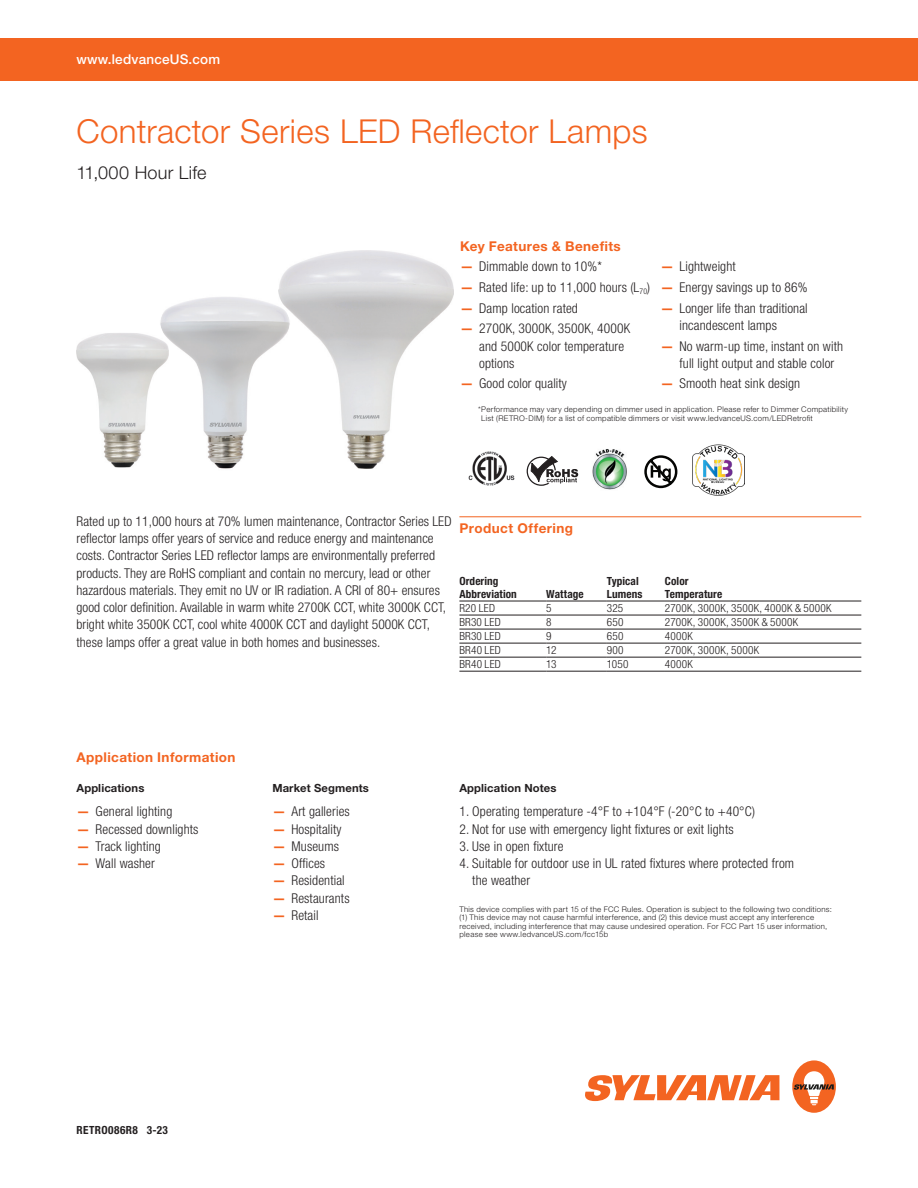
<style>
.page{position:relative;width:918px;height:1188px;background:#fff}
.page>*{position:absolute;margin:0;border:0;box-sizing:border-box;transform-origin:0 0}
.t1{font:300 33px "Helvetica Neue LT Pro";letter-spacing:.01em;color:#f36421}
.t2{font:300 18px "Helvetica Neue LT Pro";letter-spacing:.015em;color:#231f20}
.t3{font:300 condensed 13.5px/17.2px "Helvetica Neue LT Pro";letter-spacing:.01em;color:#231f20}
.t4{font:700 13.5px "Helvetica Neue LT Pro";letter-spacing:.03em;color:#f36421}
.t5{font:500 13.5px "Helvetica Neue LT Pro";letter-spacing:.015em;color:#fff}
.t6{font:300 condensed 11.25px "Helvetica Neue LT Pro";letter-spacing:.02em;color:#231f20}
.t7{font:700 condensed 11.25px/13.5px "Helvetica Neue LT Pro";letter-spacing:.005em;color:#231f20}
.t8{font:700 11.25px "Helvetica Neue LT Pro";letter-spacing:.01em;color:#231f20}
.t9{font:700 condensed 11.25px "Helvetica Neue LT Pro";letter-spacing:.04em;color:#231f20}
.t10{font:300 7.8px/8.6px "Helvetica Neue LT Pro";letter-spacing:.04em;color:#231f20}
.s1{font-weight:700;font-stretch:normal;color:#f36421}
</style>
<div class="page">
<img style="left:279px;top:251px;width:174px;height:218px">
<svg style="left:644px;top:455px;width:34px;height:33px"></svg>
<img style="left:592px;top:449px;width:35px;height:41px">
<svg style="left:527px;top:457px;width:51px;height:29px"></svg>
<div style="left:0;top:38px;width:918px;height:43px;background:#f36421"></div>
<img style="left:468px;top:451px;width:46px;height:35px">
<img style="left:76px;top:333px;width:83px;height:134px">
<img style="left:159px;top:294px;width:132px;height:175px">
<svg style="left:585px;top:1075px;width:194px;height:26px"></svg>
<div style="left:792px;top:1060px;width:44px;height:53px;background:#f36421;border-radius:50%"></div>
<svg style="left:793px;top:1071px;width:41px;height:34px"></svg>
<img style="left:692px;top:444px;width:52px;height:52px">
<hr style="left:459px;top:516px;width:402px;height:1px;background:#f36421">
<hr style="left:459px;top:601px;width:87px;height:1px;background:#231f20">
<hr style="left:546px;top:601px;width:61px;height:1px;background:#231f20">
<hr style="left:607px;top:601px;width:58px;height:1px;background:#231f20">
<hr style="left:665px;top:601px;width:196px;height:1px;background:#231f20">
<hr style="left:459px;top:615px;width:87px;height:1px;background:#231f20">
<hr style="left:546px;top:615px;width:61px;height:1px;background:#231f20">
<hr style="left:607px;top:615px;width:58px;height:1px;background:#231f20">
<hr style="left:665px;top:615px;width:196px;height:1px;background:#231f20">
<hr style="left:459px;top:629px;width:87px;height:1px;background:#231f20">
<hr style="left:546px;top:629px;width:61px;height:1px;background:#231f20">
<hr style="left:607px;top:629px;width:58px;height:1px;background:#231f20">
<hr style="left:665px;top:629px;width:196px;height:1px;background:#231f20">
<hr style="left:459px;top:643px;width:87px;height:1px;background:#231f20">
<hr style="left:546px;top:643px;width:61px;height:1px;background:#231f20">
<hr style="left:607px;top:643px;width:58px;height:1px;background:#231f20">
<hr style="left:665px;top:643px;width:196px;height:1px;background:#231f20">
<hr style="left:459px;top:657px;width:87px;height:1px;background:#231f20">
<hr style="left:546px;top:657px;width:61px;height:1px;background:#231f20">
<hr style="left:607px;top:657px;width:58px;height:1px;background:#231f20">
<hr style="left:665px;top:657px;width:196px;height:1px;background:#231f20">
<hr style="left:459px;top:671px;width:87px;height:1px;background:#231f20">
<hr style="left:546px;top:671px;width:61px;height:1px;background:#231f20">
<hr style="left:607px;top:671px;width:58px;height:1px;background:#231f20">
<hr style="left:665px;top:671px;width:196px;height:1px;background:#231f20">
<p class="t5" style="left:77px;top:51px;width:145px">www.ledvanceUS.com</p>
<h1 class="t1" style="left:77px;top:111px;width:573px">Contractor Series LED Reflector Lamps</h1>
<h2 class="t2" style="left:77px;top:162px;width:132px">11,000 Hour Life</h2>
<p class="t4" style="left:460px;top:238px;width:162px">Key Features &amp; Benefits</p>
<p class="t3" style="left:460px;top:258px;width:143px"><span class="s1">—</span> Dimmable down to 10%*</p>
<p class="t3" style="left:460px;top:279px;width:192px"><span class="s1">—</span> Rated life: up to 11,000 hours (L<sub>70</sub>)</p>
<p class="t3" style="left:460px;top:299px;width:119px"><span class="s1">—</span> Damp location rated</p>
<p class="t3" style="left:479px;top:320px;width:152px;text-indent:-19px"><span class="s1">—</span> 2700K, 3000K, 3500K, 4000K and 5000K color temperature options</p>
<p class="t3" style="left:460px;top:375px;width:108px"><span class="s1">—</span> Good color quality</p>
<p class="t3" style="left:660px;top:258px;width:77px"><span class="s1">—</span> Lightweight</p>
<p class="t3" style="left:660px;top:279px;width:149px"><span class="s1">—</span> Energy savings up to 86%</p>
<p class="t3" style="left:680px;top:299px;width:130px;text-indent:-19px"><span class="s1">—</span> Longer life than traditional incandescent lamps</p>
<p class="t3" style="left:680px;top:337px;width:165px;text-indent:-19px"><span class="s1">—</span> No warm-up time, instant on with full light output and stable color</p>
<p class="t3" style="left:660px;top:375px;width:141px"><span class="s1">—</span> Smooth heat sink design</p>
<p class="t10" style="left:481px;top:405px;width:368px;text-indent:-3px">*Performance may vary depending on dimmer used in application. Please refer to Dimmer Compatibility<br>List (RETRO-DIM) for a list of compatible dimmers or visit www.ledvanceUS.com/LEDRetrofit</p>
<p class="t3" style="left:77px;top:512px;width:377px">Rated up to 11,000 hours at 70% lumen maintenance, Contractor Series LED reflector lamps offer years of service and reduce energy and maintenance costs. Contractor Series LED reflector lamps are environmentally preferred products. They are RoHS compliant and contain no mercury, lead or other hazardous materials. They emit no UV or IR radiation. A CRI of 80+ ensures good color definition. Available in warm white 2700K CCT, white 3000K CCT, bright white 3500K CCT, cool white 4000K CCT and daylight 5000K CCT, these lamps offer a great value in both homes and businesses.</p>
<p class="t4" style="left:459px;top:520px;width:115px">Product Offering</p>
<p class="t7" style="left:459px;top:574px;width:59px">Ordering<br>Abbreviation</p>
<p class="t7" style="left:546px;top:587px;width:39px">Wattage</p>
<p class="t7" style="left:607px;top:574px;width:37px">Typical<br>Lumens</p>
<p class="t7" style="left:665px;top:574px;width:59px">Color<br>Temperature</p>
<p class="t6" style="left:459px;top:602px;width:37px">R20 LED</p>
<p class="t6" style="left:546px;top:602px;width:7px">5</p>
<p class="t6" style="left:607px;top:602px;width:18px">325</p>
<p class="t6" style="left:665px;top:602px;width:168px">2700K, 3000K, 3500K, 4000K &amp; 5000K</p>
<p class="t6" style="left:459px;top:616px;width:43px">BR30 LED</p>
<p class="t6" style="left:546px;top:616px;width:7px">8</p>
<p class="t6" style="left:607px;top:616px;width:18px">650</p>
<p class="t6" style="left:665px;top:616px;width:135px">2700K, 3000K, 3500K &amp; 5000K</p>
<p class="t6" style="left:459px;top:630px;width:43px">BR30 LED</p>
<p class="t6" style="left:546px;top:630px;width:7px">9</p>
<p class="t6" style="left:607px;top:630px;width:18px">650</p>
<p class="t6" style="left:665px;top:630px;width:30px">4000K</p>
<p class="t6" style="left:459px;top:644px;width:43px">BR40 LED</p>
<p class="t6" style="left:546px;top:644px;width:12px">12</p>
<p class="t6" style="left:607px;top:644px;width:18px">900</p>
<p class="t6" style="left:665px;top:644px;width:96px">2700K, 3000K, 5000K</p>
<p class="t6" style="left:459px;top:658px;width:43px">BR40 LED</p>
<p class="t6" style="left:546px;top:658px;width:12px">13</p>
<p class="t6" style="left:607px;top:658px;width:23px">1050</p>
<p class="t6" style="left:665px;top:658px;width:30px">4000K</p>
<p class="t4" style="left:77px;top:749px;width:161px">Application Information</p>
<p class="t8" style="left:77px;top:781px;width:69px">Applications</p>
<p class="t3" style="left:77px;top:803px;width:97px"><span class="s1">—</span> General lighting</p>
<p class="t3" style="left:77px;top:820px;width:123px"><span class="s1">—</span> Recessed downlights</p>
<p class="t3" style="left:77px;top:837px;width:86px"><span class="s1">—</span> Track lighting</p>
<p class="t3" style="left:77px;top:855px;width:80px"><span class="s1">—</span> Wall washer</p>
<p class="t8" style="left:272px;top:781px;width:98px">Market Segments</p>
<p class="t3" style="left:272px;top:803px;width:79px"><span class="s1">—</span> Art galleries</p>
<p class="t3" style="left:272px;top:820px;width:71px"><span class="s1">—</span> Hospitality</p>
<p class="t3" style="left:272px;top:837px;width:68px"><span class="s1">—</span> Museums</p>
<p class="t3" style="left:272px;top:855px;width:54px"><span class="s1">—</span> Offices</p>
<p class="t3" style="left:272px;top:872px;width:74px"><span class="s1">—</span> Residential</p>
<p class="t3" style="left:272px;top:889px;width:79px"><span class="s1">—</span> Restaurants</p>
<p class="t3" style="left:272px;top:906px;width:48px"><span class="s1">—</span> Retail</p>
<p class="t8" style="left:459px;top:781px;width:99px">Application Notes</p>
<p class="t3" style="left:459px;top:803px;width:297px">1. Operating temperature -4°F to +104°F (-20°C to +40°C)</p>
<p class="t3" style="left:459px;top:820px;width:276px">2. Not for use with emergency light fixtures or exit lights</p>
<p class="t3" style="left:459px;top:837px;width:106px">3. Use in open fixture</p>
<p class="t3" style="left:472px;top:855px;width:323px;text-indent:-13px">4. Suitable for outdoor use in UL rated fixtures where protected from the weather</p>
<p class="t10" style="left:459px;top:905px;width:374px">This device complies with part 15 of the FCC Rules. Operation is subject to the following two conditions: (1) This device may not cause harmful interference, and (2) this device must accept any interference received, including interference that may cause undesired operation. For FCC Part 15 user information, please see www.ledvanceUS.com/fcc15b</p>
<p class="t9" style="left:77px;top:1124px;width:93px">RETRO086R8 3-23</p>
</div>
